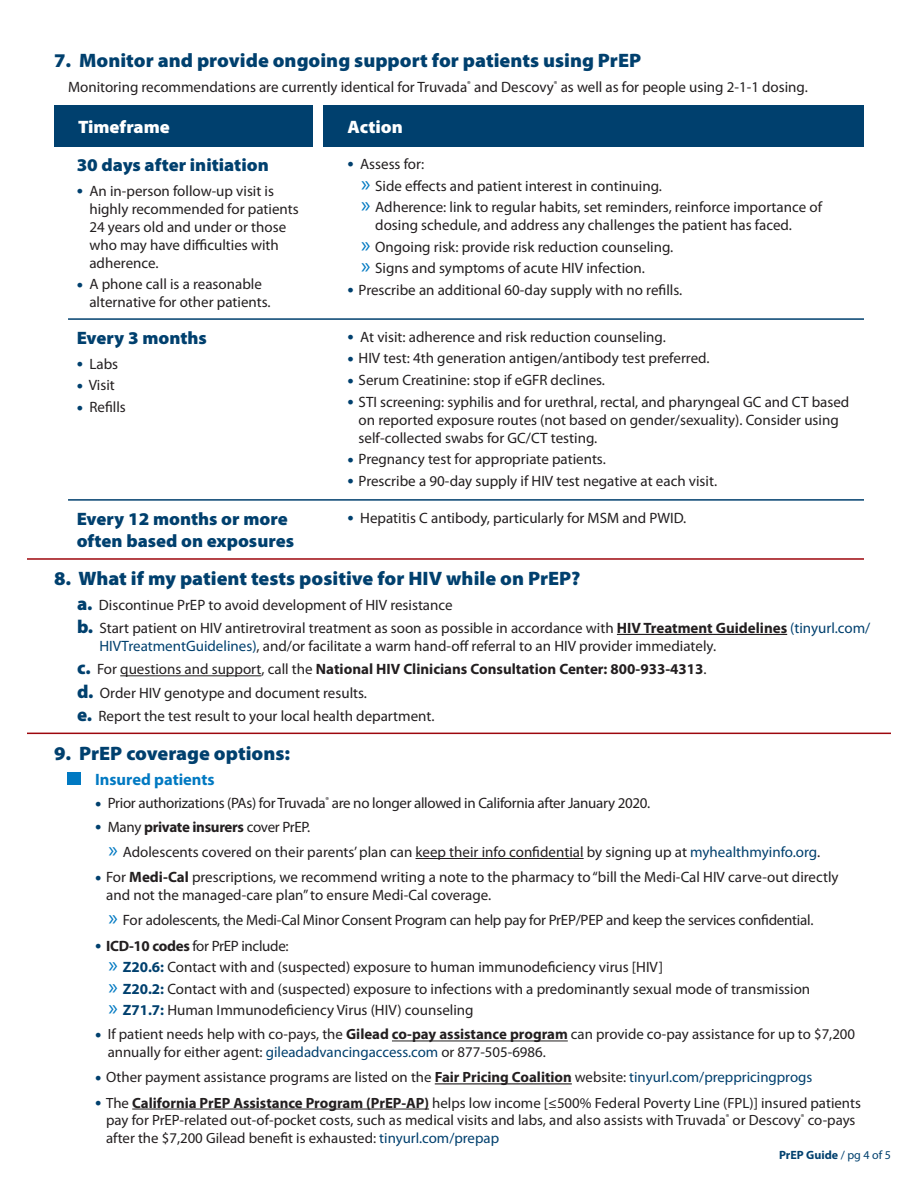
<style>
.page{position:relative;width:918px;height:1188px;background:#fff}
.page>*{position:absolute;margin:0;border:0;box-sizing:border-box;transform-origin:0 0}
.t1{font:900 19.5px "Myriad Pro";color:#00406e}
.t2{font:900 18px/21.6px "Myriad Pro";color:#00406e}
.t3{font:900 18px "Myriad Pro";color:#fff}
.t4{font:700 16.5px "Myriad Pro";color:#0079c2}
.t5{font:15px/18px "Myriad Pro";color:#231f20}
.t6{font:15px "Myriad Pro";letter-spacing:-.02em;color:#231f20}
.t7{font:14.85px/17.9px "Myriad Pro";color:#231f20}
.t8{font:700 12px "Myriad Pro";color:#00406e}
.s1{font-size:22.5px;color:#00406e}
.s2{font-size:22.5px;color:#0079c2}
.s3{font-weight:900;font-size:18.75px;color:#00406e}
.s4{font-weight:700}
.s5{color:#00406e}
.s6{font-weight:700;color:#00406e}
.s7{font-weight:400}
</style>
<div class="page">
<hr style="left:27px;top:558px;width:837px;height:2px;background:#9d070d">
<hr style="left:27px;top:733px;width:864px;height:1px;background:#9d070d">
<div style="left:54px;top:106px;width:258px;height:41px;background:#00406e"></div>
<div style="left:324px;top:106px;width:540px;height:41px;background:#00406e"></div>
<hr style="left:68px;top:318px;width:796px;height:2px;background:#00406e">
<hr style="left:68px;top:499px;width:796px;height:2px;background:#00406e">
<hr style="left:617px;top:634px;width:170px;height:1px;background:#231f20">
<hr style="left:120px;top:675px;width:141px;height:1px;background:#231f20">
<hr style="left:416px;top:858px;width:168px;height:1px;background:#231f20">
<div style="left:68px;top:773px;width:13px;height:12px;background:#0079c2"></div>
<hr style="left:392px;top:1041px;width:176px;height:1px;background:#231f20">
<hr style="left:435px;top:1083px;width:137px;height:1px;background:#231f20">
<hr style="left:132px;top:1109px;width:297px;height:1px;background:#231f20">
<h1 class="t1" style="left:54px;top:48px;width:589px">7. Monitor and provide ongoing support for patients using PrEP</h1>
<p class="t5" style="left:68px;top:78px;width:741px">Monitoring recommendations are currently identical for Truvada<sup>®</sup> and Descovy<sup>®</sup> as well as for people using 2-1-1 dosing.</p>
<p class="t3" style="left:78px;top:115px;width:93px">Timeframe</p>
<p class="t3" style="left:348px;top:115px;width:57px">Action</p>
<p class="t2" style="left:77px;top:154px;width:194px">30 days after initiation</p>
<p class="t5" style="left:89px;top:182px;width:211px;text-indent:-13px"><span class="s1">•</span> An in-person follow-up visit is highly recommended for patients<br>24 years old and under or those who may have difficulties with adherence.</p>
<p class="t5" style="left:89px;top:275px;width:183px;text-indent:-13px"><span class="s1">•</span> A phone call is a reasonable alternative for other patients.</p>
<p class="t5" style="left:361px;top:153px;width:463px;line-height:21.6px;text-indent:-14px"><span class="s1">•</span> Assess for:<br><span class="s2">»</span> Side effects and patient interest in continuing.<br><span class="s2">»</span> Adherence: link to regular habits, set reminders, reinforce importance of</p>
<p class="t5" style="left:361px;top:214px;width:433px;line-height:21.6px;text-indent:14px">dosing schedule, and address any challenges the patient has faced. <span class="s2">»</span> Ongoing risk: provide risk reduction counseling.<br><span class="s2">»</span> Signs and symptoms of acute HIV infection.</p>
<p class="t5" style="left:348px;top:281px;width:336px"><span class="s1">•</span> Prescribe an additional 60-day supply with no refills.</p>
<p class="t2" style="left:77px;top:327px;width:132px">Every 3 months</p>
<p class="t5" style="left:77px;top:355px;width:43px"><span class="s1">•</span> Labs</p>
<p class="t5" style="left:77px;top:376px;width:40px"><span class="s1">•</span> Visit</p>
<p class="t5" style="left:77px;top:398px;width:51px"><span class="s1">•</span> Refills</p>
<p class="t5" style="left:348px;top:328px;width:320px"><span class="s1">•</span> At visit: adherence and risk reduction counseling.</p>
<p class="t5" style="left:348px;top:349px;width:364px"><span class="s1">•</span> HIV test: 4th generation antigen/antibody test preferred.</p>
<p class="t5" style="left:348px;top:371px;width:259px"><span class="s1">•</span> Serum Creatinine: stop if eGFR declines.</p>
<p class="t5" style="left:359px;top:392px;width:492px;text-indent:-11px"><span class="s1">•</span> STI screening: syphilis and for urethral, rectal, and pharyngeal GC and CT based on reported exposure routes (not based on gender/sexuality). Consider using self-collected swabs for GC/CT testing.</p>
<p class="t5" style="left:348px;top:450px;width:260px"><span class="s1">•</span> Pregnancy test for appropriate patients.</p>
<p class="t5" style="left:348px;top:472px;width:371px"><span class="s1">•</span> Prescribe a 90-day supply if HIV test negative at each visit.</p>
<p class="t2" style="left:77px;top:507px;width:219px">Every 12 months or more often based on exposures</p>
<p class="t5" style="left:348px;top:508px;width:340px"><span class="s1">•</span> Hepatitis C antibody, particularly for MSM and PWID.</p>
<h1 class="t1" style="left:54px;top:566px;width:528px">8. What if my patient tests positive for HIV while on PrEP?</h1>
<p class="t5" style="left:77px;top:593px;width:795px;line-height:23.4px"><span class="s3">a.</span> Discontinue PrEP to avoid development of HIV resistance<br><span class="s3">b.</span> Start patient on HIV antiretroviral treatment as soon as possible in accordance with <span class="s4">HIV Treatment Guidelines</span> <span class="s5">(tinyurl.com/</span></p>
<p class="t5" style="left:77px;top:634px;width:641px;line-height:23.4px;text-indent:22px"><span class="s5">HIVTreatmentGuidelines)</span>, and/or facilitate a warm hand-off referral to an HIV provider immediately. <span class="s3">c.</span> For questions and support, call the <span class="s4">National HIV Clinicians Consultation Center: 800-933-4313</span>. <span class="s3">d.</span> Order HIV genotype and document results.<br><span class="s3">e.</span> Report the test result to your local health department.</p>
<h1 class="t1" style="left:54px;top:740px;width:238px">9. PrEP coverage options:</h1>
<p class="t4" style="left:95px;top:769px;width:121px">Insured patients</p>
<p class="t6" style="left:95px;top:794px;width:557px"><span class="s1">•</span> Prior authorizations (PAs) for Truvada<sup>®</sup> are no longer allowed in California after January 2020.</p>
<p class="t5" style="left:109px;top:814px;width:713px;line-height:25.2px;text-indent:-14px"><span class="s1">•</span> Many <span class="s4">private insurers</span> cover PrEP.<br><span class="s2">»</span> Adolescents covered on their parents’ plan can keep their info confidential by signing up at <span class="s5">myhealthmyinfo.org</span>.</p>
<p class="t5" style="left:106px;top:868px;width:734px;text-indent:-11px"><span class="s1">•</span> For <span class="s4">Medi-Cal</span> prescriptions, we recommend writing a note to the pharmacy to “bill the Medi-Cal HIV carve-out directly and not the managed-care plan” to ensure Medi-Cal coverage.</p>
<p class="t5" style="left:109px;top:911px;width:706px"><span class="s2">»</span> For adolescents, the Medi-Cal Minor Consent Program can help pay for PrEP/PEP and keep the services confidential.</p>
<p class="t5" style="left:109px;top:935px;width:703px;line-height:21.6px;text-indent:-14px"><span class="s1">•</span> <span class="s4">ICD-10 codes</span> for PrEP include:<br><span class="s2">»</span> <span class="s6">Z20.6:</span> Contact with and (suspected) exposure to human immunodeficiency virus [HIV]<br><span class="s2">»</span> <span class="s6">Z20.2:</span> Contact with and (suspected) exposure to infections with a predominantly sexual mode of transmission <span class="s2">»</span> <span class="s6">Z71.7:</span> Human Immunodeficiency Virus (HIV) counseling</p>
<p class="t7" style="left:108px;top:1025px;width:749px;text-indent:-13px"><span class="s1">•</span> If patient needs help with co-pays, the <span class="s4">Gilead co-pay assistance program</span> can provide co-pay assistance for up to $7,200 annually for either agent: <span class="s5">gileadadvancingaccess.com</span> or 877-505-6986.</p>
<p class="t7" style="left:95px;top:1068px;width:719px"><span class="s1">•</span> Other payment assistance programs are listed on the <span class="s4">Fair Pricing Coalition</span> website: <span class="s5">tinyurl.com/preppricingprogs</span></p>
<p class="t7" style="left:106px;top:1093px;width:756px;text-indent:-11px"><span class="s1">•</span> The <span class="s4">California PrEP Assistance Program (PrEP-AP)</span> helps low income [≤500% Federal Poverty Line (FPL)] insured patients pay for PrEP-related out-of-pocket costs, such as medical visits and labs, and also assists with Truvada<sup>®</sup> or Descovy<sup>®</sup> co-pays after the $7,200 Gilead benefit is exhausted: <span class="s5">tinyurl.com/prepap</span></p>
<p class="t8" style="left:779px;top:1147px;width:113px">PrEP Guide <span class="s7">/ pg 4 of 5</span></p>
</div>
